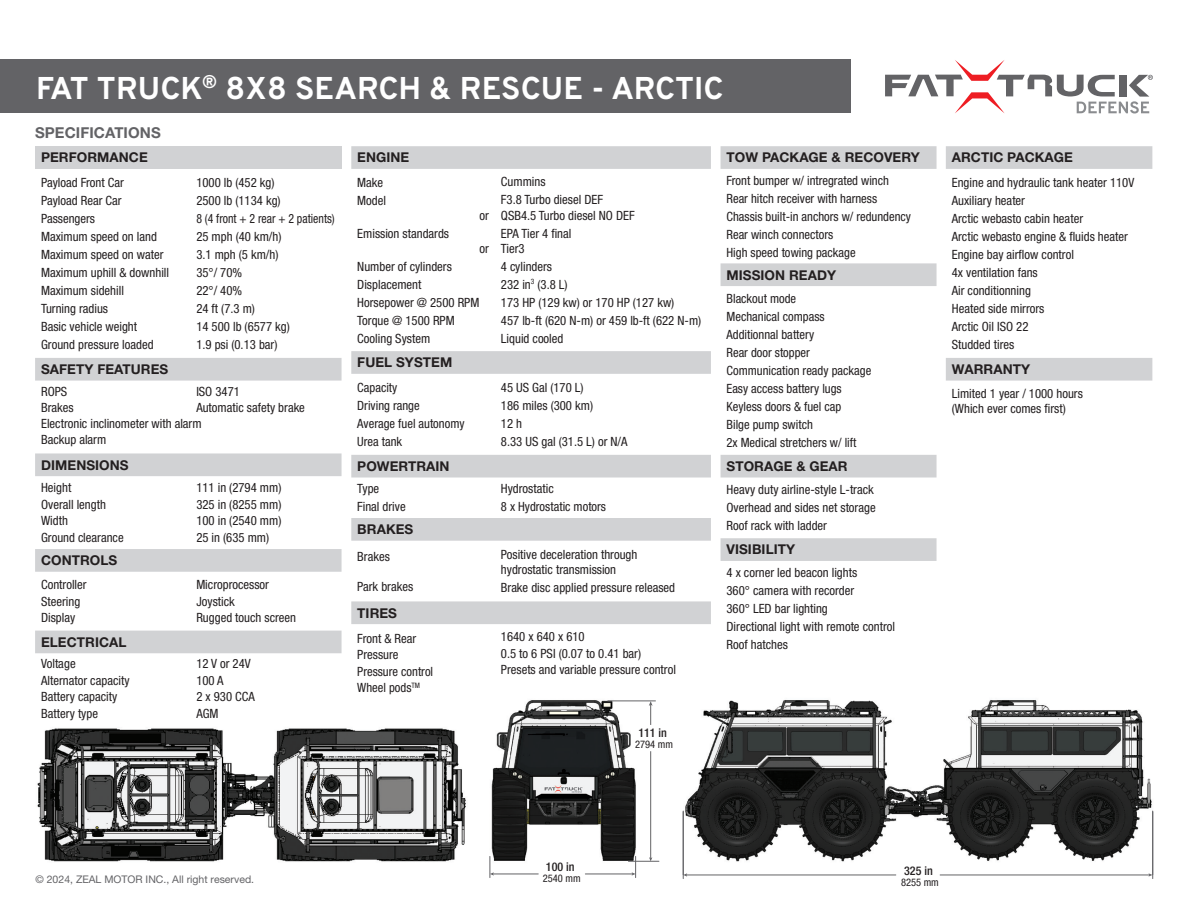
<style>
.page{position:relative;width:1188px;height:918px;background:#fff}
.page>*{position:absolute;margin:0;border:0;box-sizing:border-box;transform-origin:0 0}
.t1{font:700 31.5px "Overpass";letter-spacing:.005em;color:#fff}
.t2{font:700 15px "Helvetica Neue LT Std";letter-spacing:.005em;color:#636366}
.t3{font:700 13.5px "Helvetica Neue LT Std";letter-spacing:.005em;color:#231f20}
.t4{font:condensed 12.75px/18px "Helvetica Neue LT Std";color:#231f20}
.t5{font:500 condensed 12px "Helvetica Neue LT Std";color:#231f20}
.t6{font:10.5px "Helvetica Neue LT Std";color:#636366}
.t7{font:condensed 10.5px "Helvetica Neue LT Std";color:#231f20}
</style>
<div class="page">
<img style="left:682px;top:700px;width:472px;height:170px">
<img style="left:37px;top:728px;width:429px;height:134px">
<img style="left:489px;top:700px;width:156px;height:170px">
<hr style="left:628px;top:861px;width:31px;height:1px;background:#636366">
<hr style="left:493px;top:874px;width:45px;height:1px;background:#636366">
<hr style="left:585px;top:874px;width:48px;height:1px;background:#636366">
<svg style="left:490px;top:856px;width:4px;height:22px"></svg>
<svg style="left:632px;top:856px;width:4px;height:22px"></svg>
<hr style="left:608px;top:701px;width:48px;height:1px;background:#636366">
<svg style="left:649px;top:701px;width:4px;height:24px"></svg>
<hr style="left:650px;top:751px;width:1px;height:107px;background:#636366">
<svg style="left:649px;top:857px;width:3px;height:4px"></svg>
<hr style="left:940px;top:875px;width:210px;height:1px;background:#636366">
<svg style="left:1148px;top:873px;width:4px;height:4px"></svg>
<hr style="left:686px;top:875px;width:210px;height:1px;background:#636366">
<hr style="left:683px;top:812px;width:1px;height:67px;background:#636366">
<hr style="left:683px;top:811px;width:1px;height:64px;background:#636366">
<hr style="left:1152px;top:812px;width:1px;height:67px;background:#636366">
<hr style="left:1152px;top:811px;width:1px;height:64px;background:#636366">
<div style="left:35px;top:146px;width:307px;height:23px;background:#d1d2d4"></div>
<svg style="left:35px;top:358px;width:307px;height:295px"></svg>
<svg style="left:351px;top:146px;width:360px;height:478px"></svg>
<svg style="left:721px;top:146px;width:216px;height:415px"></svg>
<svg style="left:946px;top:146px;width:206px;height:235px"></svg>
<div style="left:0;top:59px;width:850px;height:54px;background:#636366"></div>
<svg style="left:885px;top:60px;width:268px;height:54px"></svg>
<h1 class="t1" style="left:36px;top:62px;width:689px">FAT TRUCK<sup>®</sup> 8X8 SEARCH &amp; RESCUE - ARCTIC</h1>
<p class="t2" style="left:35px;top:123px;width:127px">SPECIFICATIONS</p>
<p class="t3" style="left:41px;top:149px;width:108px">PERFORMANCE</p>
<p class="t4" style="left:41px;top:173px;width:130px">Payload Front Car<br>Payload Rear Car<br>Passengers<br>Maximum speed on land<br>Maximum speed on water<br>Maximum uphill &amp; downhill<br>Maximum sidehill<br>Turning radius<br>Basic vehicle weight<br>Ground pressure loaded</p>
<p class="t4" style="left:196px;top:173px;width:140px">1000 lb (452 kg)<br>2500 lb (1134 kg)<br>8 (4 front + 2 rear + 2 patients)<br>25 mph (40 km/h)<br>3.1 mph (5 km/h)<br>35°/ 70%<br>22°/ 40%<br>24 ft (7.3 m)<br>14 500 lb (6577 kg)<br>1.9 psi (0.13 bar)</p>
<p class="t3" style="left:41px;top:361px;width:129px">SAFETY FEATURES</p>
<p class="t4" style="left:41px;top:383px;width:34px;line-height:16.5px">ROPS<br>Brakes</p>
<p class="t4" style="left:196px;top:382px;width:45px">ISO 3471</p>
<p class="t4" style="left:196px;top:399px;width:110px">Automatic safety brake</p>
<p class="t4" style="left:41px;top:414px;width:162px">Electronic inclinometer with alarm</p>
<p class="t4" style="left:41px;top:431px;width:67px">Backup alarm</p>
<p class="t3" style="left:41px;top:456px;width:89px">DIMENSIONS</p>
<p class="t4" style="left:41px;top:480px;width:84px;line-height:16.5px">Height<br>Overall length<br>Width<br>Ground clearance</p>
<p class="t4" style="left:196px;top:480px;width:87px;line-height:16.5px;text-align:justify">111 in (2794 mm)<br>325 in (8255 mm)<br>100 in (2540 mm)<br>25 in (635 mm)</p>
<p class="t3" style="left:41px;top:552px;width:78px">CONTROLS</p>
<p class="t4" style="left:41px;top:576px;width:47px;line-height:16.5px">Controller<br>Steering<br>Display</p>
<p class="t4" style="left:196px;top:576px;width:101px;line-height:16.5px">Microprocessor<br>Joystick<br>Rugged touch screen</p>
<p class="t3" style="left:41px;top:634px;width:87px">ELECTRICAL</p>
<p class="t4" style="left:41px;top:656px;width:90px;line-height:16.5px">Voltage<br>Alternator capacity<br>Battery capacity<br>Battery type</p>
<p class="t4" style="left:196px;top:656px;width:60px;line-height:16.5px">12 V or 24V<br>100 A<br>2 x 930 CCA<br>AGM</p>
<p class="t3" style="left:357px;top:149px;width:54px">ENGINE</p>
<p class="t4" style="left:357px;top:173px;width:30px">Make<br>Model</p>
<p class="t4" style="left:357px;top:224px;width:93px">Emission standards</p>
<p class="t4" style="left:480px;top:206px;width:11px">or</p>
<p class="t4" style="left:480px;top:239px;width:11px">or</p>
<p class="t4" style="left:357px;top:257px;width:124px">Number of cylinders<br>Displacement<br>Horsepower @ 2500 RPM<br>Torque @ 1500 RPM<br>Cooling System</p>
<p class="t4" style="left:501px;top:173px;width:104px">Cummins<br>F3.8 Turbo diesel DEF</p>
<p class="t4" style="left:501px;top:206px;width:135px">QSB4.5 Turbo diesel NO DEF<br>EPA Tier 4 final</p>
<p class="t4" style="left:501px;top:239px;width:202px">Tier3<br>4 cylinders<br>232 in<sup>3</sup> (3.8 L)<br>173 HP (129 kw) or 170 HP (127 kw)<br>457 lb-ft (620 N-m) or 459 lb-ft (622 N-m)<br>Liquid cooled</p>
<p class="t3" style="left:357px;top:354px;width:96px">FUEL SYSTEM</p>
<p class="t4" style="left:357px;top:378px;width:109px">Capacity<br>Driving range<br>Average fuel autonomy<br>Urea tank</p>
<p class="t4" style="left:501px;top:378px;width:128px">45 US Gal (170 L)<br>186 miles (300 km)<br>12 h<br>8.33 US gal (31.5 L) or N/A</p>
<p class="t3" style="left:357px;top:458px;width:94px">POWERTRAIN</p>
<p class="t4" style="left:357px;top:480px;width:50px">Type<br>Final drive</p>
<p class="t4" style="left:501px;top:480px;width:107px">Hydrostatic<br>8 x Hydrostatic motors</p>
<p class="t3" style="left:357px;top:521px;width:58px">BRAKES</p>
<p class="t4" style="left:357px;top:547px;width:34px">Brakes</p>
<p class="t4" style="left:357px;top:577px;width:57px">Park brakes</p>
<p class="t4" style="left:501px;top:547px;width:138px;line-height:15px">Positive deceleration through hydrostatic transmission</p>
<p class="t4" style="left:501px;top:579px;width:176px">Brake disc applied pressure released</p>
<p class="t3" style="left:357px;top:604px;width:41px">TIRES</p>
<p class="t4" style="left:357px;top:630px;width:77px;line-height:16.5px">Front &amp; Rear<br>Pressure<br>Pressure control<br>Wheel pods<sup>TM</sup></p>
<p class="t4" style="left:501px;top:628px;width:177px;line-height:16.5px">1640 x 640 x 610<br>0.5 to 6 PSI (0.07 to 0.41 bar)<br>Presets and variable pressure control</p>
<p class="t5" style="left:638px;top:725px;width:30px">111 in</p>
<p class="t7" style="left:635px;top:738px;width:39px">2794 mm</p>
<p class="t3" style="left:727px;top:149px;width:195px">TOW PACKAGE &amp; RECOVERY</p>
<p class="t4" style="left:727px;top:171px;width:186px">Front bumper w/ intregrated winch<br>Rear hitch receiver with harness<br>Chassis built-in anchors w/ redundency<br>Rear winch connectors<br>High speed towing package</p>
<p class="t3" style="left:727px;top:266px;width:111px">MISSION READY</p>
<p class="t4" style="left:727px;top:289px;width:146px">Blackout mode<br>Mechanical compass<br>Additionnal battery<br>Rear door stopper<br>Communication ready package<br>Easy access battery lugs<br>Keyless doors &amp; fuel cap<br>Bilge pump switch<br>2x Medical stretchers w/ lift</p>
<p class="t3" style="left:727px;top:458px;width:123px">STORAGE &amp; GEAR</p>
<p class="t4" style="left:727px;top:481px;width:151px">Heavy duty airline-style L-track<br>Overhead and sides net storage<br>Roof rack with ladder</p>
<p class="t3" style="left:727px;top:541px;width:70px">VISIBILITY</p>
<p class="t4" style="left:727px;top:563px;width:170px">4 x corner led beacon lights<br>360° camera with recorder<br>360° LED bar lighting<br>Directional light with remote control<br>Roof hatches</p>
<p class="t3" style="left:952px;top:149px;width:123px">ARCTIC PACKAGE</p>
<p class="t4" style="left:952px;top:173px;width:184px">Engine and hydraulic tank heater 110V<br>Auxiliary heater<br>Arctic webasto cabin heater<br>Arctic webasto engine &amp; fluids heater<br>Engine bay airflow control<br>4x ventilation fans<br>Air conditionning<br>Heated side mirrors<br>Arctic Oil ISO 22<br>Studded tires</p>
<p class="t3" style="left:952px;top:361px;width:80px">WARRANTY</p>
<p class="t4" style="left:952px;top:385px;width:133px;line-height:15.3px">Limited 1 year / 1000 hours (Which ever comes first)</p>
<p class="t6" style="left:36px;top:873px;width:220px">© 2024, ZEAL MOTOR INC., All right reserved.</p>
<p class="t5" style="left:546px;top:859px;width:30px">100 in</p>
<p class="t7" style="left:543px;top:872px;width:39px">2540 mm</p>
<p class="t5" style="left:904px;top:864px;width:30px">325 in</p>
<p class="t7" style="left:901px;top:877px;width:39px">8255 mm</p>
</div>
